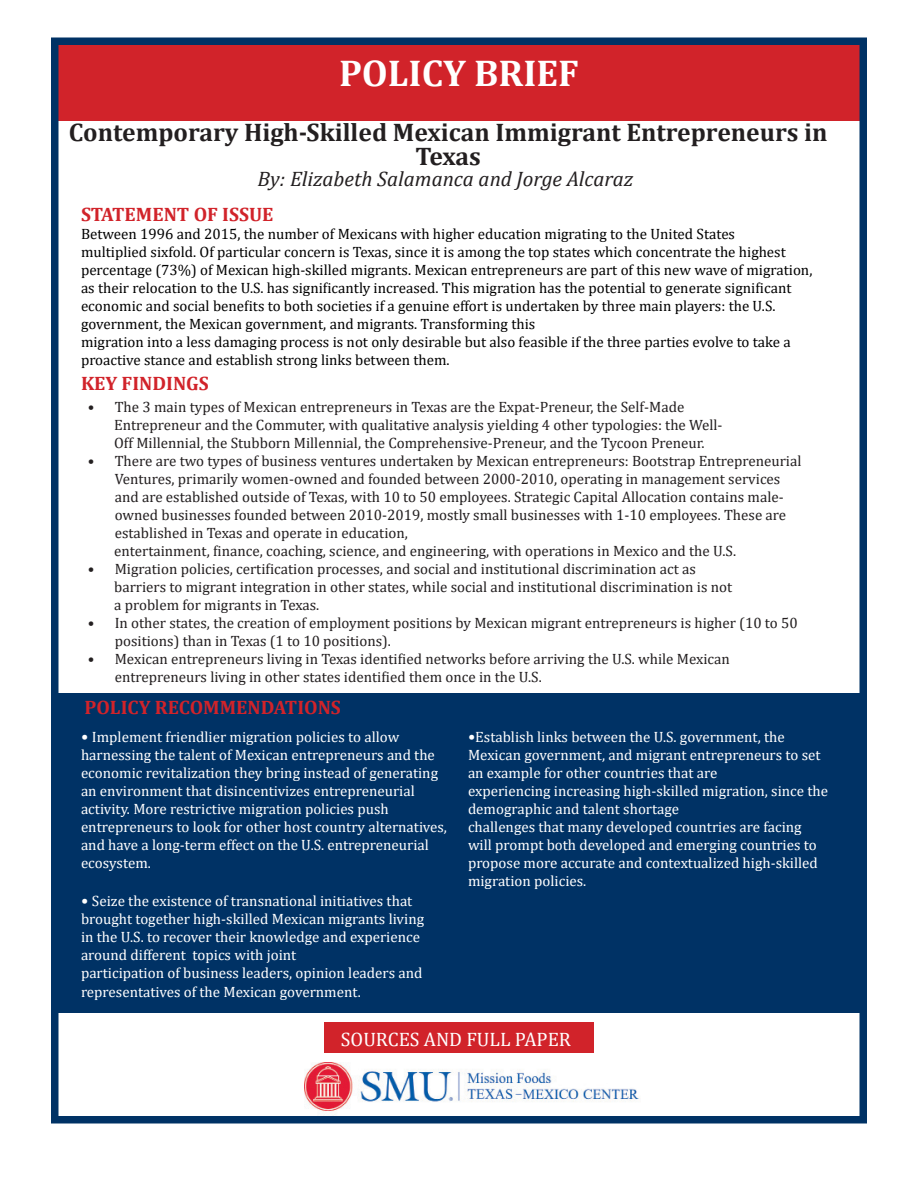
<style>
.page{position:relative;width:918px;height:1188px;background:#fff}
.page>*{position:absolute;margin:0;border:0;box-sizing:border-box;transform-origin:0 0}
.t1{font:700 37.5px "Cambria";color:#fff}
.t2{font:700 25.5px/24px "Cambria";color:#231f20;text-align:center}
.t3{font:italic 21px "Cambria";color:#231f20}
.t4{font:700 19.5px "Cambria";color:#d1232a}
.t5{font:19.5px "Cambria";color:#fff}
.t6{font:15px/18px "Cambria";color:#231f20}
.t7{font:15px/18px "Cambria";color:#fff}
.t8{font:15px/18px "Cambria";color:#000}
.s1{font-size:16.5px}
</style>
<div class="page">
<img style="left:305px;top:1063px;width:334px;height:52px">
<div style="left:54px;top:40px;width:810px;height:82px;background:#d1232a"></div>
<div style="left:51px;top:38px;width:816px;height:1086px;border:8px solid #003265"></div>
<div style="left:324px;top:1023px;width:270px;height:30px;background:#d1232a"></div>
<div style="left:54px;top:693px;width:810px;height:319px;background:#003265"></div>
<p class="t1" style="left:339px;top:47px;width:241px">POLICY BRIEF</p>
<p class="t2" style="left:69px;top:120px;width:760px">Contemporary High-Skilled Mexican Immigrant Entrepreneurs in<br>Texas</p>
<p class="t3" style="left:258px;top:164px;width:377px">By: Elizabeth Salamanca and Jorge Alcaraz</p>
<p class="t4" style="left:81px;top:200px;width:194px">STATEMENT OF ISSUE</p>
<p class="t8" style="left:81px;top:224px;width:656px">Between 1996 and 2015, the number of Mexicans with higher education migrating to the United States</p>
<p class="t8" style="left:81px;top:242px;width:733px">multiplied sixfold. Of particular concern is Texas, since it is among the top states which concentrate the highest percentage (73%) of Mexican high-skilled migrants. Mexican entrepreneurs are part of this new wave of migration, as their relocation to the U.S. has significantly increased. This migration has the potential to generate significant economic and social benefits to both societies if a genuine effort is undertaken by three main players: the U.S. government, the Mexican government, and migrants. Transforming this</p>
<p class="t8" style="left:81px;top:332px;width:711px">migration into a less damaging process is not only desirable but also feasible if the three parties evolve to take a proactive stance and establish strong links between them.</p>
<p class="t4" style="left:81px;top:370px;width:129px">KEY FINDINGS</p>
<p class="t6" style="left:88px;top:398px;width:598px">• The 3 main types of Mexican entrepreneurs in Texas are the Expat-Preneur, the Self-Made</p>
<p class="t6" style="left:114px;top:416px;width:610px">Entrepreneur and the Commuter, with qualitative analysis yielding 4 other typologies: the Well-</p>
<p class="t6" style="left:114px;top:434px;width:592px">Off Millennial, the Stubborn Millennial, the Comprehensive-Preneur, and the Tycoon Preneur.</p>
<p class="t6" style="left:115px;top:452px;width:688px;text-indent:-27px">• There are two types of business ventures undertaken by Mexican entrepreneurs: Bootstrap Entrepreneurial Ventures, primarily women-owned and founded between 2000-2010, operating in management services and are established outside of Texas, with 10 to 50 employees. Strategic Capital Allocation contains male&shy;owned businesses founded between 2010-2019, mostly small businesses with 1-10 employees. These are established in Texas and operate in education,</p>
<p class="t6" style="left:114px;top:542px;width:623px">entertainment, finance, coaching, science, and engineering, with operations in Mexico and the U.S.</p>
<p class="t6" style="left:88px;top:560px;width:610px">• Migration policies, certification processes, and social and institutional discrimination act as</p>
<p class="t6" style="left:114px;top:578px;width:620px">barriers to migrant integration in other states, while social and institutional discrimination is not</p>
<p class="t6" style="left:114px;top:596px;width:207px">a problem for migrants in Texas.</p>
<p class="t6" style="left:115px;top:614px;width:685px;text-indent:-27px">• In other states, the creation of employment positions by Mexican migrant entrepreneurs is higher (10 to 50 positions) than in Texas (1 to 10 positions).</p>
<p class="t6" style="left:115px;top:650px;width:617px;text-indent:-27px">• Mexican entrepreneurs living in Texas identified networks before arriving the U.S. while Mexican entrepreneurs living in other states identified them once in the U.S.</p>
<p class="t4" style="left:85px;top:693px;width:258px">POLICY RECOMMENDATIONS</p>
<p class="t7" style="left:81px;top:728px;width:368px"><span class="s1">•</span> Implement friendlier migration policies to allow harnessing the talent of Mexican entrepreneurs and the economic revitalization they bring instead of generating an environment that disincentivizes entrepreneurial activity. More restrictive migration policies push entrepreneurs to look for other host country alternatives, and have a long-term effect on the U.S. entrepreneurial ecosystem.</p>
<p class="t7" style="left:81px;top:891px;width:345px"><span class="s1">•</span> Seize the existence of transnational initiatives that brought together high-skilled Mexican migrants living in the U.S. to recover their knowledge and experience around different topics with joint</p>
<p class="t7" style="left:81px;top:963px;width:343px;line-height:19.8px">participation of business leaders, opinion leaders and representatives of the Mexican government.</p>
<p class="t7" style="left:468px;top:728px;width:354px"><span class="s1">•</span>Establish links between the U.S. government, the<br>Mexican government, and migrant entrepreneurs to set an example for other countries that are</p>
<p class="t7" style="left:468px;top:782px;width:362px">experiencing increasing high-skilled migration, since the demographic and talent shortage</p>
<p class="t7" style="left:468px;top:818px;width:351px">challenges that many developed countries are facing will prompt both developed and emerging countries to propose more accurate and contextualized high-skilled migration policies.</p>
<p class="t5" style="left:341px;top:1028px;width:232px">SOURCES AND FULL PAPER</p>
</div>
